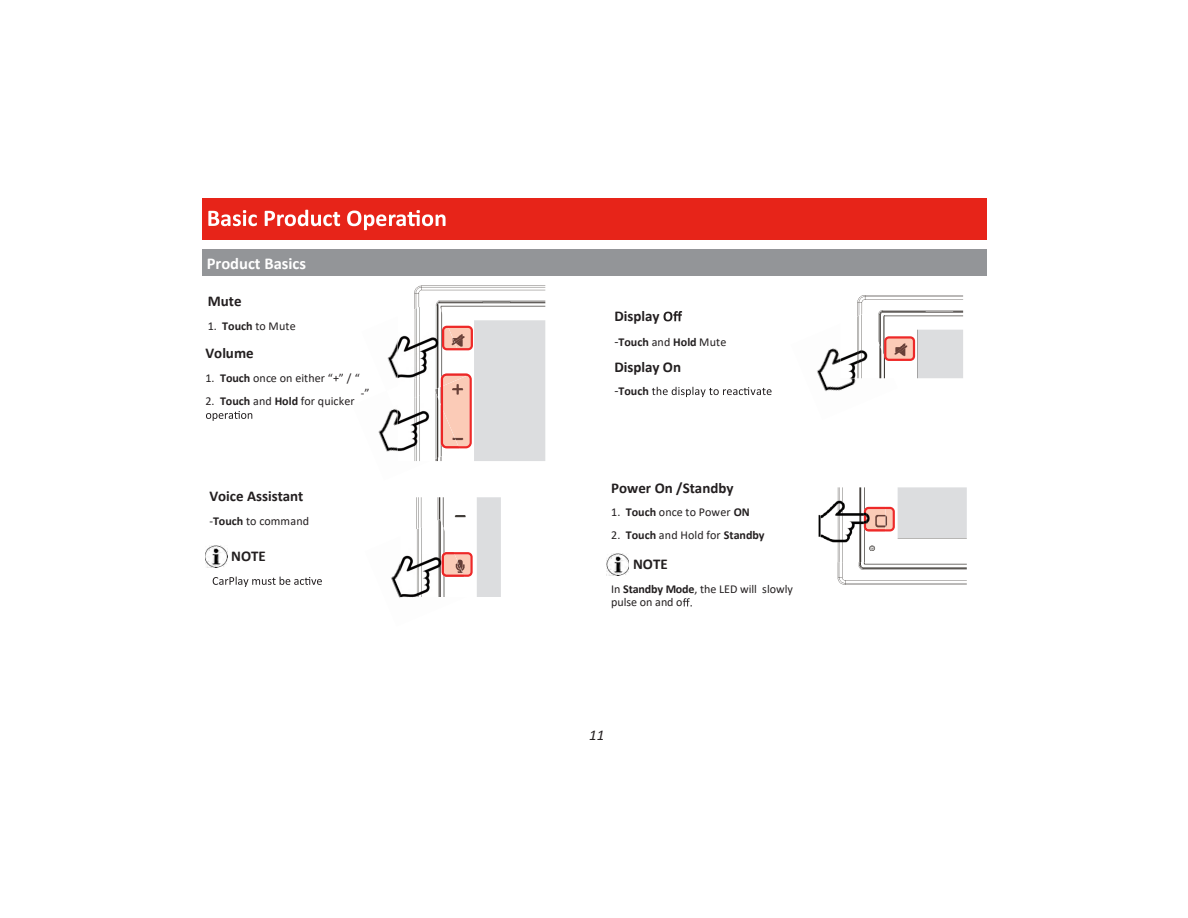
<style>
.page{position:relative;width:1188px;height:918px;background:#fff}
.page>*{position:absolute;margin:0;border:0;box-sizing:border-box;transform-origin:0 0}
.t1{font:700 16.5px "Calibri";color:#fff}
.t2{font:700 15px "Calibri";color:#231f20}
.t3{font:italic 15px "Calibri";color:#231f20}
.t4{font:12px/13.8px "Calibri";letter-spacing:.005em;color:#231f20}
.t5{font:700 12px "Calibri";color:#231f20}
.s1{font-weight:700}
.s2{font-weight:400;font-size:13.5px}
.s3{font-weight:400}
</style>
<div class="page">
<img style="left:416px;top:497px;width:85px;height:100px">
<img style="left:414px;top:285px;width:131px;height:176px">
<img style="left:837px;top:487px;width:130px;height:98px">
<div style="left:202px;top:199px;width:785px;height:41px;background:#e72419"></div>
<svg style="left:208px;top:210px;width:238px;height:20px"></svg>
<div style="left:202px;top:249px;width:785px;height:27px;background:#939598"></div>
<svg style="left:206px;top:411px;width:46px;height:10px"></svg>
<svg style="left:664px;top:311px;width:18px;height:10px"></svg>
<svg style="left:652px;top:387px;width:120px;height:10px"></svg>
<svg style="left:213px;top:577px;width:109px;height:10px"></svg>
<svg style="left:683px;top:598px;width:9px;height:9px"></svg>
<img style="left:607px;top:554px;width:22px;height:21px">
<img style="left:205px;top:546px;width:22px;height:21px">
<svg style="left:885px;top:507px;width:10px;height:25px"></svg>
<img style="left:818px;top:514px;width:3px;height:24px">
<img style="left:821px;top:487px;width:64px;height:75px">
<img style="left:864px;top:507px;width:21px;height:25px">
<svg style="left:459px;top:373px;width:13px;height:75px"></svg>
<img style="left:387px;top:340px;width:11px;height:39px">
<img style="left:398px;top:300px;width:70px;height:90px">
<img style="left:441px;top:373px;width:27px;height:14px">
<svg style="left:472px;top:552px;width:1px;height:25px"></svg>
<img style="left:391px;top:563px;width:22px;height:35px">
<img style="left:400px;top:520px;width:72px;height:77px">
<img style="left:442px;top:552px;width:22px;height:25px">
<img style="left:817px;top:348px;width:68px;height:43px">
<svg style="left:442px;top:326px;width:31px;height:24px"></svg>
<img style="left:378px;top:409px;width:20px;height:43px">
<img style="left:398px;top:390px;width:61px;height:71px">
<img style="left:441px;top:405px;width:18px;height:43px">
<img style="left:398px;top:373px;width:36px;height:32px">
<img style="left:857px;top:295px;width:106px;height:83px">
<img style="left:840px;top:313px;width:54px;height:65px">
<svg style="left:884px;top:336px;width:31px;height:25px"></svg>
<h1 class="t1" style="left:207px;top:252px;width:101px">Product Basics</h1>
<p class="t2" style="left:208px;top:290px;width:35px">Mute</p>
<p class="t4" style="left:208px;top:318px;width:90px">1. <span class="s1">Touch</span> to Mute</p>
<p class="t2" style="left:205px;top:343px;width:50px">Volume</p>
<p class="t4" style="left:205px;top:371px;width:156px">1. <span class="s1">Touch</span> once on either “+” / “</p>
<p class="t4" style="left:361px;top:386px;width:10px">-”</p>
<p class="t4" style="left:205px;top:394px;width:151px">2. <span class="s1">Touch</span> and <span class="s1">Hold</span> for quicker</p>
<p class="t2" style="left:209px;top:486px;width:96px">Voice Assistant</p>
<p class="t4" style="left:209px;top:514px;width:101px">-<span class="s1">Touch</span> to command</p>
<p class="t2" style="left:231px;top:545px;width:36px">NOTE</p>
<p class="t2" style="left:614px;top:306px;width:47px">Display</p>
<p class="t5" style="left:614px;top:334px;width:114px"><span class="s2">-</span>Touch <span class="s3">and</span> Hold <span class="s3">Mute</span></p>
<p class="t2" style="left:614px;top:356px;width:68px">Display On</p>
<p class="t5" style="left:614px;top:383px;width:36px"><span class="s2">-</span>Touch</p>
<p class="t2" style="left:611px;top:477px;width:124px">Power On /Standby</p>
<p class="t4" style="left:611px;top:505px;width:140px">1. <span class="s1">Touch</span> once to Power <span class="s1">ON</span></p>
<p class="t4" style="left:611px;top:528px;width:155px">2. <span class="s1">Touch</span> and Hold for <span class="s1">Standby</span></p>
<p class="t2" style="left:633px;top:553px;width:36px">NOTE</p>
<p class="t4" style="left:611px;top:581px;width:183px">In <span class="s1">Standby Mode</span>, the LED will slowly pulse on and o</p>
<p class="t3" style="left:589px;top:724px;width:17px">11</p>
</div>
